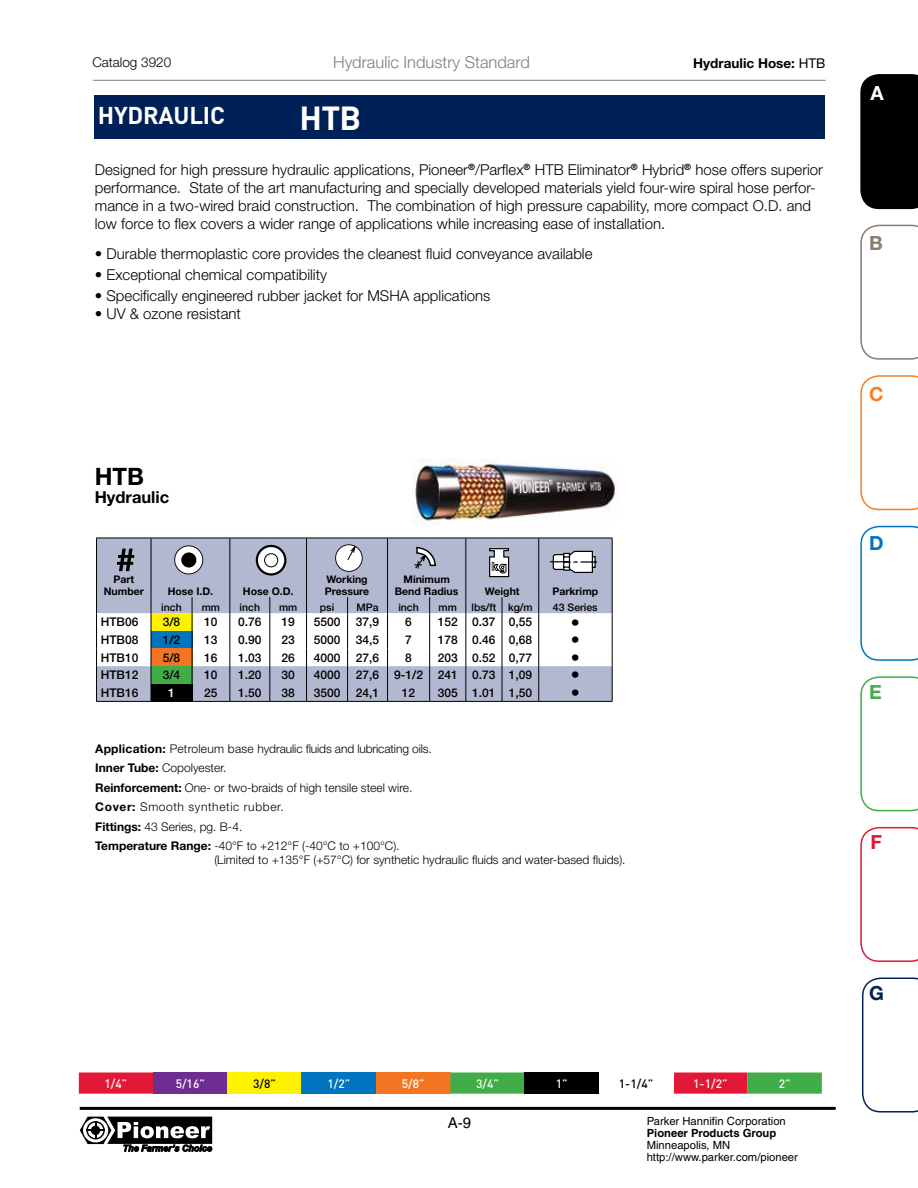
<style>
.page{position:relative;width:918px;height:1188px;background:#fff}
.page>*{position:absolute;margin:0;border:0;box-sizing:border-box;transform-origin:0 0}
.t1{font:700 33px "DINOT";color:#fff}
.t2{font:700 24px "DINOT";letter-spacing:-.01em;color:#fff}
.t3{font:700 24px "Helvetica Neue LT Std";color:#000}
.t4{font:700 19.5px "Helvetica Neue LT Std";color:#fff}
.t5{font:700 19.5px "Helvetica Neue LT Std";color:#887d6e}
.t6{font:700 19.5px "Helvetica Neue LT Std";color:#f58025}
.t7{font:700 19.5px "Helvetica Neue LT Std";color:#0074be}
.t8{font:700 19.5px "Helvetica Neue LT Std";color:#41ad49}
.t9{font:700 19.5px "Helvetica Neue LT Std";color:#e31837}
.t10{font:700 19.5px "Helvetica Neue LT Std";color:#002157}
.t11{font:500 18px "Helvetica Neue LT Std";color:#000}
.t12{font:300 16.5px "Helvetica Neue LT Std";color:#887d6e}
.t13{font:700 16.5px "Helvetica Neue LT Std";color:#000}
.t14{font:300 15px/18px "Helvetica Neue LT Std";color:#000}
.t15{font:15px "Helvetica";color:#000}
.t16{font:700 13.5px "Helvetica Neue LT Std";color:#000}
.t17{font:300 13.5px "Helvetica Neue LT Std";color:#000}
.t18{font:300 12px/19.5px "Helvetica Neue LT Std";color:#000}
.t19{font:500 12px "Helvetica Neue LT Std";color:#000}
.t20{font:500 12px "DINOT";color:#fff}
.t21{font:500 12px "DINOT";color:#000}
.t22{font:500 12px "Helvetica Neue LT Std";color:#fff}
.t23{font:11.25px/12px "Helvetica";color:#000}
.t24{font:700 11.25px "Helvetica";color:#000}
.t25{font:700 10.5px/12px "Helvetica Neue LT Std";color:#000;text-align:center}
.t26{font:500 10.5px "Helvetica Neue LT Std";color:#000}
.s1{font-weight:400}
.s2{font-weight:700}
</style>
<div class="page">
<hr style="left:93px;top:80px;width:733px;height:1px;background:#808285">
<hr style="left:80px;top:1107px;width:756px;height:3px;background:#000">
<svg style="left:80px;top:1117px;width:132px;height:35px"></svg>
<svg style="left:860px;top:225px;width:58px;height:135px"></svg>
<div style="left:860px;top:74px;width:58px;height:135px;background:#000"></div>
<svg style="left:860px;top:375px;width:58px;height:135px"></svg>
<svg style="left:860px;top:526px;width:58px;height:135px"></svg>
<svg style="left:860px;top:676px;width:58px;height:135px"></svg>
<svg style="left:860px;top:827px;width:58px;height:135px"></svg>
<svg style="left:862px;top:978px;width:56px;height:135px"></svg>
<svg style="left:79px;top:1072px;width:743px;height:22px;background:#967552"></svg>
<div style="left:525px;top:1072px;width:74px;height:22px;background:#000"></div>
<div style="left:599px;top:1072px;width:74px;height:22px;background:#fff"></div>
<div style="left:94px;top:95px;width:731px;height:43px;background:#002157"></div>
<hr style="left:96px;top:701px;width:55px;height:1px;background:#000">
<hr style="left:151px;top:701px;width:41px;height:1px;background:#000">
<hr style="left:192px;top:701px;width:38px;height:1px;background:#000">
<hr style="left:230px;top:701px;width:40px;height:1px;background:#000">
<hr style="left:270px;top:701px;width:37px;height:1px;background:#000">
<hr style="left:307px;top:701px;width:41px;height:1px;background:#000">
<hr style="left:348px;top:701px;width:40px;height:1px;background:#000">
<hr style="left:388px;top:701px;width:42px;height:1px;background:#000">
<hr style="left:430px;top:701px;width:36px;height:1px;background:#000">
<hr style="left:466px;top:701px;width:36px;height:1px;background:#000">
<hr style="left:502px;top:701px;width:37px;height:1px;background:#000">
<hr style="left:539px;top:701px;width:74px;height:1px;background:#000">
<img style="left:413px;top:459px;width:205px;height:66px">
<svg style="left:96px;top:538px;width:517px;height:163px"></svg>
<p class="t17" style="left:92px;top:54px;width:80px">Catalog 3920</p>
<p class="t12" style="left:333px;top:52px;width:198px">Hydraulic Industry Standard</p>
<p class="t16" style="left:693px;top:55px;width:134px">Hydraulic Hose: <span class="s1">HTB</span></p>
<h2 class="t2" style="left:98px;top:99px;width:129px">HYDRAULIC</h2>
<h1 class="t1" style="left:299px;top:95px;width:63px">HTB</h1>
<p class="t14" style="left:95px;top:160px;width:730px">Designed for high pressure hydraulic applications, Pioneer<sup>®</sup>/Parflex<sup>®</sup> HTB Eliminator<sup>®</sup> Hybrid<sup>®</sup> hose offers superior performance. State of the art manufacturing and specially developed materials yield four-wire spiral hose perfor&shy;mance in a two-wired braid construction. The combination of high pressure capability, more compact O.D. and low force to flex covers a wider range of applications while increasing ease of installation.</p>
<p class="t14" style="left:95px;top:244px;width:499px">• Durable thermoplastic core provides the cleanest fluid conveyance available</p>
<p class="t14" style="left:95px;top:265px;width:234px">• Exceptional chemical compatibility</p>
<p class="t14" style="left:95px;top:286px;width:397px">• Specifically engineered rubber jacket for MSHA applications</p>
<p class="t14" style="left:95px;top:304px;width:148px">• UV &amp; ozone resistant</p>
<h2 class="t3" style="left:95px;top:461px;width:51px">HTB</h2>
<p class="t13" style="left:95px;top:487px;width:76px">Hydraulic</p>
<p class="t25" style="left:104px;top:573px;width:42px">Part<br>Number</p>
<p class="t25" style="left:168px;top:585px;width:47px">Hose I.D.</p>
<p class="t25" style="left:243px;top:585px;width:52px">Hose O.D.</p>
<p class="t25" style="left:325px;top:573px;width:46px;text-align:left">Working<br>Pressure</p>
<p class="t25" style="left:395px;top:573px;width:65px">Minimum<br>Bend Radius</p>
<p class="t25" style="left:485px;top:585px;width:36px">Weight</p>
<p class="t25" style="left:552px;top:585px;width:47px">Parkrimp</p>
<p class="t26" style="left:161px;top:601px;width:22px">inch</p>
<p class="t26" style="left:202px;top:601px;width:20px">mm</p>
<p class="t26" style="left:240px;top:601px;width:22px">inch</p>
<p class="t26" style="left:279px;top:601px;width:20px">mm</p>
<p class="t26" style="left:320px;top:601px;width:16px">psi</p>
<p class="t26" style="left:356px;top:601px;width:24px">MPa</p>
<p class="t26" style="left:398px;top:601px;width:22px">inch</p>
<p class="t26" style="left:439px;top:601px;width:20px">mm</p>
<p class="t26" style="left:471px;top:601px;width:63px">lbs/ft kg/m</p>
<p class="t26" style="left:553px;top:601px;width:46px">43 Series</p>
<p class="t19" style="left:101px;top:615px;width:39px">HTB06</p>
<p class="t19" style="left:163px;top:615px;width:19px">3/8</p>
<p class="t19" style="left:204px;top:615px;width:15px">10</p>
<p class="t19" style="left:238px;top:615px;width:25px">0.76</p>
<p class="t19" style="left:282px;top:615px;width:15px">19</p>
<p class="t19" style="left:314px;top:615px;width:28px">5500</p>
<p class="t19" style="left:356px;top:615px;width:25px">37,9</p>
<p class="t19" style="left:405px;top:615px;width:8px">6</p>
<p class="t19" style="left:438px;top:615px;width:96px">152 0.37 0,55</p>
<p class="t11" style="left:571px;top:611px;width:10px">•</p>
<p class="t19" style="left:101px;top:633px;width:39px">HTB08</p>
<p class="t19" style="left:163px;top:633px;width:19px">1/2</p>
<p class="t19" style="left:204px;top:633px;width:15px">13</p>
<p class="t19" style="left:238px;top:633px;width:25px">0.90</p>
<p class="t19" style="left:282px;top:633px;width:15px">23</p>
<p class="t19" style="left:314px;top:633px;width:28px">5000</p>
<p class="t19" style="left:356px;top:633px;width:25px">34,5</p>
<p class="t19" style="left:405px;top:633px;width:8px">7</p>
<p class="t19" style="left:438px;top:633px;width:96px">178 0.46 0,68</p>
<p class="t11" style="left:571px;top:629px;width:10px">•</p>
<p class="t19" style="left:101px;top:650px;width:39px">HTB10</p>
<p class="t19" style="left:163px;top:650px;width:19px">5/8</p>
<p class="t19" style="left:204px;top:650px;width:15px">16</p>
<p class="t19" style="left:238px;top:650px;width:25px">1.03</p>
<p class="t19" style="left:282px;top:650px;width:15px">26</p>
<p class="t19" style="left:314px;top:650px;width:28px">4000</p>
<p class="t19" style="left:356px;top:650px;width:25px">27,6</p>
<p class="t19" style="left:405px;top:650px;width:8px">8</p>
<p class="t19" style="left:438px;top:650px;width:96px">203 0.52 0,77</p>
<p class="t11" style="left:571px;top:647px;width:10px">•</p>
<p class="t19" style="left:101px;top:668px;width:39px">HTB12</p>
<p class="t19" style="left:163px;top:668px;width:19px">3/4</p>
<p class="t19" style="left:204px;top:668px;width:15px">10</p>
<p class="t19" style="left:238px;top:668px;width:25px">1.20</p>
<p class="t19" style="left:282px;top:668px;width:15px">30</p>
<p class="t19" style="left:314px;top:668px;width:28px">4000</p>
<p class="t19" style="left:356px;top:668px;width:178px">27,6 9-1/2 241 0.73 1,09</p>
<p class="t11" style="left:571px;top:664px;width:10px">•</p>
<p class="t19" style="left:101px;top:685px;width:39px">HTB16</p>
<p class="t22" style="left:168px;top:685px;width:8px">1</p>
<p class="t19" style="left:204px;top:685px;width:15px">25</p>
<p class="t19" style="left:238px;top:685px;width:25px">1.50</p>
<p class="t19" style="left:282px;top:685px;width:15px">38</p>
<p class="t19" style="left:314px;top:685px;width:28px">3500</p>
<p class="t19" style="left:356px;top:685px;width:25px">24,1</p>
<p class="t19" style="left:402px;top:685px;width:15px">12</p>
<p class="t19" style="left:438px;top:685px;width:96px">305 1.01 1,50</p>
<p class="t11" style="left:571px;top:682px;width:10px">•</p>
<p class="t18" style="left:95px;top:738px;width:338px"><span class="s2">Application:</span> Petroleum base hydraulic fluids and lubricating oils.<br><span class="s2">Inner Tube:</span> Copolyester.<br><span class="s2">Reinforcement:</span> One- or two-braids of high tensile steel wire.<br><span class="s2">Cover:</span> Smooth synthetic rubber.<br><span class="s2">Fittings:</span> 43 Series, pg. B-4.<br><span class="s2">Temperature Range:</span> -40°F to +212°F (-40°C to +100°C).</p>
<p class="t18" style="left:214px;top:849px;width:413px">(Limited to +135°F (+57°C) for synthetic hydraulic fluids and water-based fluids).</p>
<h3 class="t4" style="left:871px;top:81px;width:48px">A A</h3>
<h3 class="t5" style="left:869px;top:231px;width:15px">B</h3>
<h3 class="t6" style="left:869px;top:382px;width:16px">C</h3>
<h3 class="t7" style="left:869px;top:531px;width:16px">D</h3>
<h3 class="t8" style="left:869px;top:680px;width:14px">E</h3>
<h3 class="t9" style="left:871px;top:830px;width:13px">F</h3>
<p class="t20" style="left:105px;top:1075px;width:24px">1/4”</p>
<p class="t20" style="left:176px;top:1075px;width:31px">5/16”</p>
<p class="t21" style="left:253px;top:1075px;width:24px">3/8”</p>
<p class="t20" style="left:327px;top:1075px;width:24px">1/2”</p>
<p class="t20" style="left:402px;top:1075px;width:24px">5/8”</p>
<p class="t20" style="left:476px;top:1075px;width:24px">3/4”</p>
<p class="t20" style="left:556px;top:1075px;width:13px">1”</p>
<p class="t21" style="left:619px;top:1075px;width:36px">1-1/4”</p>
<p class="t20" style="left:693px;top:1075px;width:36px">1-1/2”</p>
<p class="t20" style="left:779px;top:1075px;width:13px">2”</p>
<p class="t15" style="left:448px;top:1114px;width:25px">A-9</p>
<p class="t23" style="left:647px;top:1115px;width:141px">Parker Hannifin Corporation</p>
<p class="t24" style="left:647px;top:1126px;width:131px">Pioneer Products Group</p>
<p class="t23" style="left:647px;top:1139px;width:153px">Minneapolis, MN http://www.parker.com/pioneer</p>
<h3 class="t10" style="left:869px;top:981px;width:16px">G</h3>
</div>
